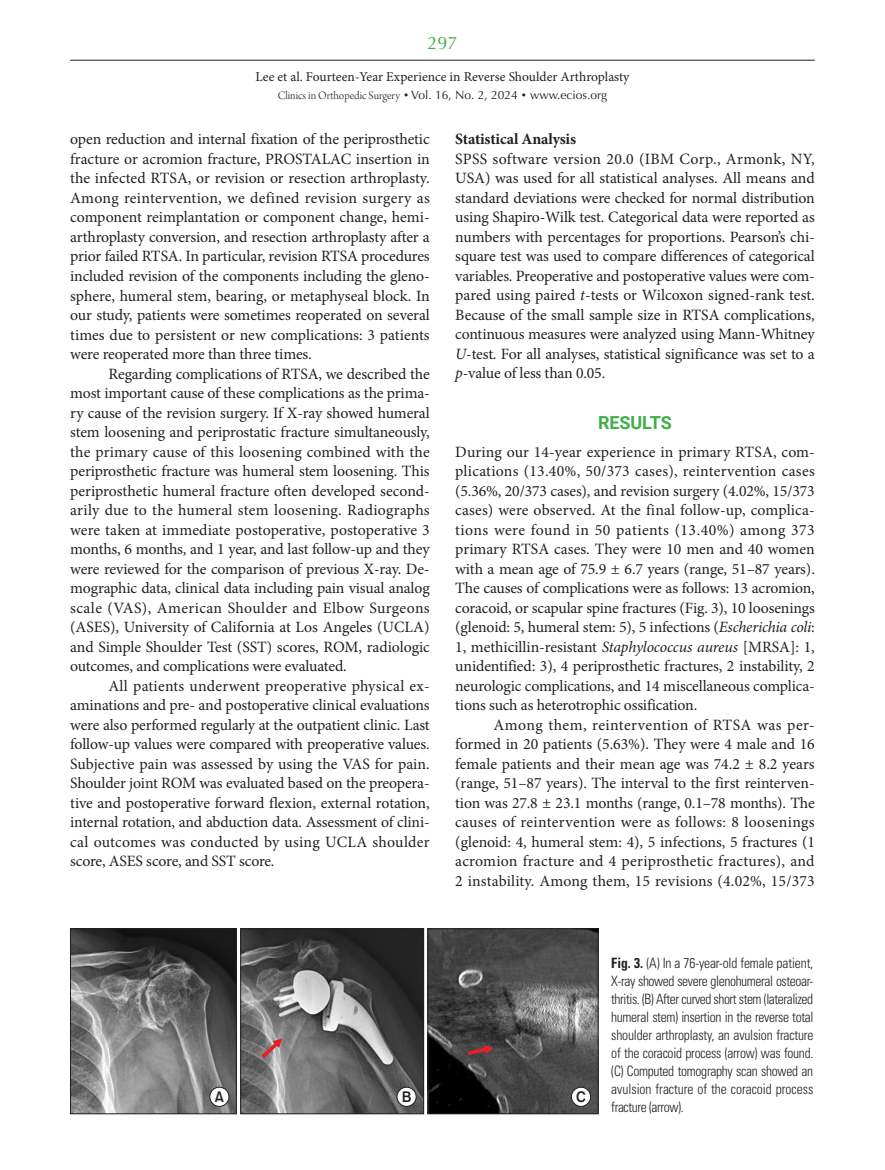
<style>
.page{position:relative;width:885px;height:1170px;background:#fff}
.page>*{position:absolute;margin:0;border:0;box-sizing:border-box;transform-origin:0 0}
.t1{font:700 18px "Roboto";letter-spacing:-.01em;color:#40ae49}
.t2{font:18px "Optima LT Std";color:#40ae49}
.t3{font:15.75px/19.5px "Minion Pro";letter-spacing:-.01em;color:#231f20;text-align:justify}
.t4{font:700 15.75px "Minion Pro";letter-spacing:-.01em;color:#231f20}
.t5{font:15px "Gothic 725 BT Bold A";color:#231f20}
.t6{font:300 condensed 14.25px/18px "Univers LT Std";letter-spacing:-.005em;color:#231f20;text-align:justify;scale:.95 1}
.t7{font:13.5px "Minion Pro";color:#231f20}
.t8{font:12px "Optima LT Std";color:#231f20}
.s1{font-family:"Arno Pro Light Display"}
.s2{font-size:9px}
.s3{font-style:italic}
.s4{font-weight:700}
</style>
<div class="page">
<hr style="left:70px;top:60px;width:744px;height:1px;background:#231f20">
<svg style="left:70px;top:928px;width:528px;height:186px;background:#616161"></svg>
<svg style="left:258px;top:1038px;width:24px;height:23px"></svg>
<svg style="left:464px;top:1045px;width:29px;height:12px"></svg>
<p class="t2" style="left:427px;top:32px;width:32px">297</p>
<p class="t7" style="left:255px;top:68px;width:375px">Lee et al. Fourteen-Year Experience in Reverse Shoulder Arthroplasty</p>
<p class="t8" style="left:278px;top:88px;width:331px"><span class="s1">Clinics in Orthopedic Surgery</span> <span class="s2">•</span> Vol. 16, No. 2, 2024 <span class="s2">•</span> www.ecios.org</p>
<p class="t3" style="left:70px;top:130px;width:361px">open reduction and internal fixation of the periprosthetic fracture or acromion fracture, PROSTALAC insertion in the infected RTSA, or revision or resection arthroplasty.<br>Among reintervention, we defined revision surgery as component reimplantation or component change, hemi&shy;arthroplasty conversion, and resection arthroplasty after a prior failed RTSA. In particular, revision RTSA procedures included revision of the components including the gleno&shy;sphere, humeral stem, bearing, or metaphyseal block. In our study, patients were sometimes reoperated on several times due to persistent or new complications: 3 patients were reoperated more than three times.</p>
<p class="t3" style="left:70px;top:364px;width:361px;text-indent:38px">Regarding complications of RTSA, we described the most important cause of these complications as the prima&shy;ry cause of the revision surgery. If X-ray showed humeral stem loosening and periprostatic fracture simultaneously, the primary cause of this loosening combined with the periprosthetic fracture was humeral stem loosening. This periprosthetic humeral fracture often developed second&shy;arily due to the humeral stem loosening. Radiographs were taken at immediate postoperative, postoperative 3 months, 6 months, and 1 year, and last follow-up and they were reviewed for the comparison of previous X-ray. De&shy;mographic data, clinical data including pain visual analog scale (VAS), American Shoulder and Elbow Surgeons (ASES), University of California at Los Angeles (UCLA) and Simple Shoulder Test (SST) scores, ROM, radiologic outcomes, and complications were evaluated.</p>
<p class="t3" style="left:70px;top:676px;width:361px;text-indent:38px">All patients underwent preoperative physical ex&shy;aminations and pre- and postoperative clinical evaluations were also performed regularly at the outpatient clinic. Last follow-up values were compared with preoperative values.<br>Subjective pain was assessed by using the VAS for pain.<br>Shoulder joint ROM was evaluated based on the preopera&shy;tive and postoperative forward flexion, external rotation, internal rotation, and abduction data. Assessment of clini&shy;cal outcomes was conducted by using UCLA shoulder score, ASES score, and SST score.</p>
<p class="t4" style="left:455px;top:128px;width:122px">Statistical Analysis</p>
<p class="t3" style="left:455px;top:149px;width:361px">SPSS software version 20.0 (IBM Corp., Armonk, NY, USA) was used for all statistical analyses. All means and standard deviations were checked for normal distribution using Shapiro-Wilk test. Categorical data were reported as numbers with percentages for proportions. Pearson’s chi&shy;square test was used to compare differences of categorical variables. Preoperative and postoperative values were com&shy;pared using paired <span class="s3">t</span>-tests or Wilcoxon signed-rank test.<br>Because of the small sample size in RTSA complications, continuous measures were analyzed using Mann-Whitney <span class="s3">U</span>-test. For all analyses, statistical significance was set to a <span class="s3">p</span>-value of less than 0.05.</p>
<p class="t1" style="left:598px;top:410px;width:75px">RESULTS</p>
<p class="t3" style="left:455px;top:442px;width:361px">During our 14-year experience in primary RTSA, com&shy;plications (13.40%, 50/373 cases), reintervention cases (5.36%, 20/373 cases), and revision surgery (4.02%, 15/373 cases) were observed. At the final follow-up, complica&shy;tions were found in 50 patients (13.40%) among 373 primary RTSA cases. They were 10 men and 40 women with a mean age of 75.9 ± 6.7 years (range, 51–87 years).<br>The causes of complications were as follows: 13 acromion, coracoid, or scapular spine fractures (Fig. 3), 10 loosenings (glenoid: 5, humeral stem: 5), 5 infections (<span class="s3">Escherichia coli</span>:<br>1, methicillin-resistant <span class="s3">Staphylococcus aureus</span> [MRSA]: 1, unidentified: 3), 4 periprosthetic fractures, 2 instability, 2 neurologic complications, and 14 miscellaneous complica&shy;tions such as heterotrophic ossification.</p>
<p class="t3" style="left:455px;top:715px;width:361px;text-indent:38px">Among them, reintervention of RTSA was per&shy;formed in 20 patients (5.63%). They were 4 male and 16 female patients and their mean age was 74.2 ± 8.2 years (range, 51–87 years). The interval to the first reinterven&shy;tion was 27.8 ± 23.1 months (range, 0.1–78 months). The causes of reintervention were as follows: 8 loosenings (glenoid: 4, humeral stem: 4), 5 infections, 5 fractures (1 acromion fracture and 4 periprosthetic fractures), and 2 instability. Among them, 15 revisions (4.02%, 15/373</p>
<p class="t5" style="left:215px;top:1087px;width:11px">A</p>
<p class="t5" style="left:401px;top:1087px;width:11px">B</p>
<p class="t5" style="left:576px;top:1087px;width:11px">C</p>
<p class="t6" style="left:611px;top:953px;width:214px"><span class="s4">Fig. 3.</span> (A) In a 76-year-old female patient, X-ray showed severe glenohumeral osteoar&shy;thritis. (B) After curved short stem (lateralized humeral stem) insertion in the reverse total shoulder arthroplasty, an avulsion fracture of the coracoid process (arrow) was found. (C) Computed tomography scan showed an avulsion fracture of the coracoid process fracture (arrow).</p>
</div>
